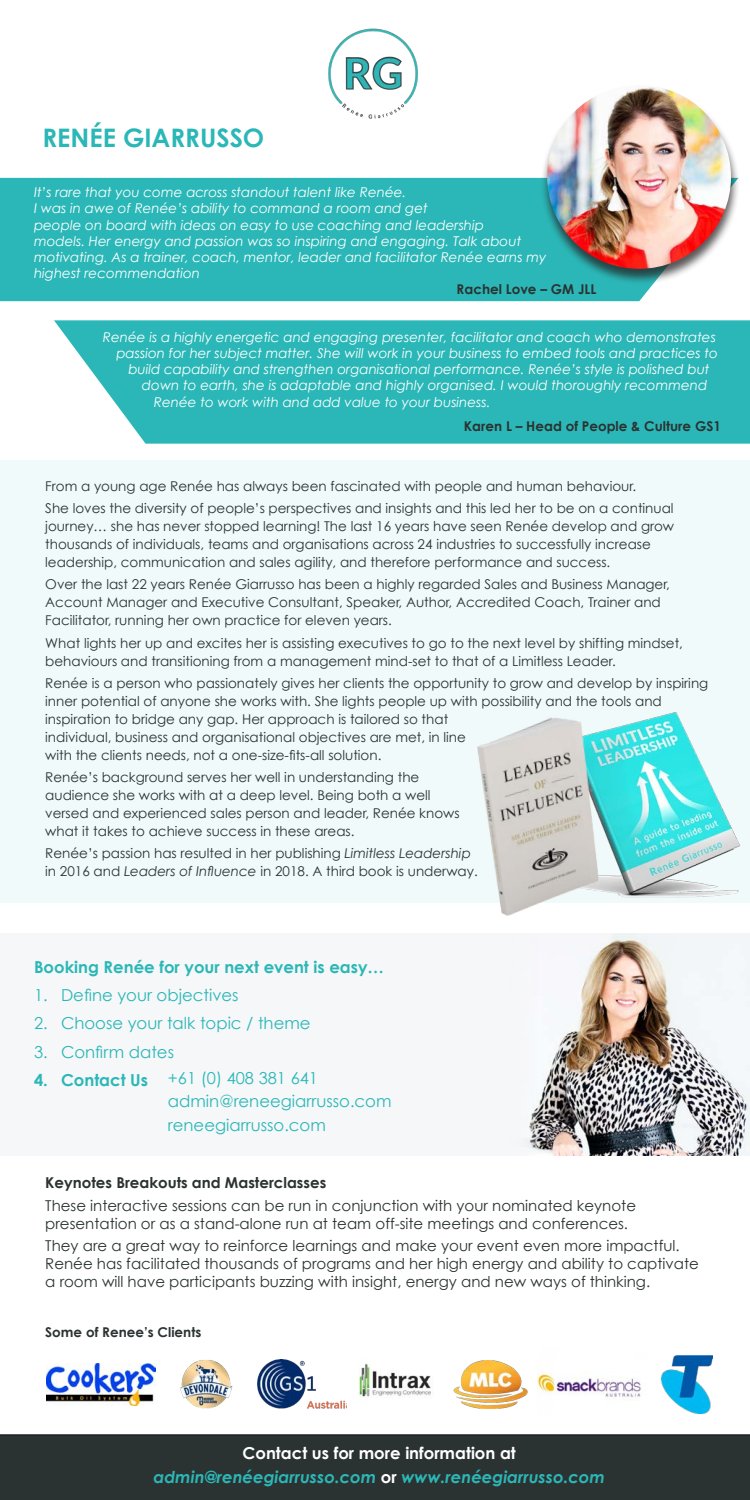
<style>
.page{position:relative;width:750px;height:1500px;background:#fff}
.page>*{position:absolute;margin:0;border:0;box-sizing:border-box;transform-origin:0 0}
.t1{font:700 25.5px "Century Gothic";color:#2bb7b7}
.t2{font:16.5px "Century Gothic";color:#2bb7b7}
.t3{font:italic 700 16.5px "Century Gothic";color:#2bb7b7}
.t4{font:700 16.5px "Century Gothic";color:#2bb7b7}
.t5{font:700 16.5px "Century Gothic";color:#fff}
.BULLETS{font:15px/18px "Century Gothic";color:#2b3232}
.BULLETS-2{font:700 15px "Century Gothic";color:#2b3232}
.BULLETS-3{font:13.5px/18px "Century Gothic";color:#2b3232}
.t6{font:italic 13.5px/16.2px "Century Gothic";color:#fff}
.BULLETS-4{font:700 13.5px "Century Gothic";color:#2b3232}
.s1{font-style:italic}
.s2{font-style:normal;color:#fff}
</style>
<div class="page">
<div style="left:1px;top:934px;width:561px;height:222px;background:#f6f7f9"></div>
<div style="left:0;top:1434px;width:750px;height:66px;background:#2b3232"></div>
<div style="left:0;top:178px;width:652px;height:123px;background:#2bb7b7"></div>
<div style="left:540px;top:85px;width:200px;height:201px;background:#231f20;opacity:.75"></div>
<img style="left:547px;top:85px;width:184px;height:184px;border-radius:92px">
<div style="left:0;top:461px;width:750px;height:442px;background:#f0fafa"></div>
<svg style="left:54px;top:320px;width:696px;height:124px;background:#3abcbc"></svg>
<img style="left:529px;top:934px;width:221px;height:222px">
<img style="left:632px;top:712px;width:108px;height:186px">
<img style="left:46px;top:1364px;width:109px;height:41px">
<img style="left:180px;top:1359px;width:53px;height:50px">
<img style="left:257px;top:1360px;width:90px;height:49px">
<img style="left:358px;top:1361px;width:73px;height:36px">
<img style="left:453px;top:1361px;width:75px;height:47px">
<img style="left:538px;top:1372px;width:103px;height:28px">
<img style="left:662px;top:1356px;width:50px;height:58px">
<img style="left:477px;top:717px;width:155px;height:199px">
<img style="left:328px;top:28px;width:90px;height:91px">
<p class="t1" style="left:43px;top:122px;width:223px">RENÉE GIARRUSSO</p>
<p class="t6" style="left:34px;top:184px;width:374px">It’s rare that you come across standout talent like Renée.</p>
<p class="t6" style="left:34px;top:200px;width:514px">I was in awe of Renée’s ability to command a room and get<br>people on board with ideas on easy to use coaching and leadership<br>models. Her energy and passion was so inspiring and engaging. Talk about motivating. As a trainer, coach, mentor, leader and facilitator Renée earns my highest recommendation</p>
<p class="BULLETS-4" style="left:457px;top:281px;width:141px">Rachel Love – GM JLL</p>
<p class="t6" style="left:103px;top:329px;width:615px">Renée is a highly energetic and engaging presenter, facilitator and coach who demonstrates</p>
<p class="t6" style="left:116px;top:345px;width:603px">passion for her subject matter. She will work in your business to embed tools and practices to</p>
<p class="t6" style="left:128px;top:361px;width:583px">build capability and strengthen organisational performance. Renée’s style is polished but</p>
<p class="t6" style="left:142px;top:377px;width:567px">down to earth, she is adaptable and highly organised. I would thoroughly recommend</p>
<p class="t6" style="left:154px;top:393px;width:338px">Renée to work with and add value to your business.</p>
<p class="BULLETS-4" style="left:464px;top:418px;width:259px">Karen L – Head of People &amp; Culture GS1</p>
<p class="BULLETS-3" style="left:45px;top:477px;width:592px">From a young age Renée has always been fascinated with people and human behaviour.</p>
<p class="BULLETS-3" style="left:45px;top:499px;width:630px">She loves the diversity of people’s perspectives and insights and this led her to be on a continual journey… she has never stopped learning! The last 16 years have seen Renée develop and grow thousands of individuals, teams and organisations across 24 industries to successfully increase leadership, communication and sales agility, and therefore performance and success.</p>
<p class="BULLETS-3" style="left:45px;top:575px;width:626px">Over the last 22 years Renée Giarrusso has been a highly regarded Sales and Business Manager,<br>Account Manager and Executive Consultant, Speaker, Author, Accredited Coach, Trainer and<br>Facilitator, running her own practice for eleven years.</p>
<p class="BULLETS-3" style="left:45px;top:634px;width:639px">What lights her up and excites her is assisting executives to go to the next level by shifting mindset, behaviours and transitioning from a management mind-set to that of a Limitless Leader.</p>
<p class="BULLETS-3" style="left:45px;top:674px;width:665px">Renée is a person who passionately gives her clients the opportunity to grow and develop by inspiring inner potential of anyone she works with. She lights people up with possibility and the tools and inspiration to bridge any gap. Her approach is tailored so that<br>individual, business and organisational objectives are met, in line<br>with the clients needs, not a one-size-fits-all solution.</p>
<p class="BULLETS-3" style="left:45px;top:768px;width:416px">Renée’s background serves her well in understanding the audience she works with at a deep level. Being both a well versed and experienced sales person and leader, Renée knows what it takes to achieve success in these areas.</p>
<p class="BULLETS-3" style="left:45px;top:844px;width:434px">Renée’s passion has resulted in her publishing <span class="s1">Limitless Leadership </span>in 2016 and <span class="s1">Leaders of Influence</span> in 2018. A third book is underway.</p>
<p class="t4" style="left:34px;top:956px;width:352px">Booking Renée for your next event is easy…</p>
<p class="t2" style="left:34px;top:985px;width:206px">1. Define your objectives</p>
<p class="t2" style="left:34px;top:1013px;width:278px">2. Choose your talk topic / theme</p>
<p class="t2" style="left:34px;top:1042px;width:142px">3. Confirm dates</p>
<p class="t4" style="left:34px;top:1069px;width:116px">4. Contact Us</p>
<p class="t2" style="left:168px;top:1068px;width:152px">+61 (0) 408 381 641</p>
<p class="t2" style="left:168px;top:1091px;width:225px">admin@reneegiarrusso.com</p>
<p class="t2" style="left:168px;top:1115px;width:159px">reneegiarrusso.com</p>
<p class="BULLETS-2" style="left:45px;top:1174px;width:283px">Keynotes Breakouts and Masterclasses</p>
<p class="BULLETS" style="left:45px;top:1196px;width:592px">These interactive sessions can be run in conjunction with your nominated keynote presentation or as a stand-alone run at team off-site meetings and conferences.</p>
<p class="BULLETS" style="left:45px;top:1236px;width:655px">They are a great way to reinforce learnings and make your event even more impactful.<br>Renée has facilitated thousands of programs and her high energy and ability to captivate a room will have participants buzzing with insight, energy and new ways of thinking.</p>
<p class="BULLETS-4" style="left:45px;top:1324px;width:158px">Some of Renee’s Clients</p>
<p class="t5" style="left:243px;top:1442px;width:275px">Contact us for more information at</p>
<p class="t3" style="left:154px;top:1466px;width:453px">admin@renéegiarrusso.com <span class="s2">or</span> www.renéegiarrusso.com</p>
</div>
